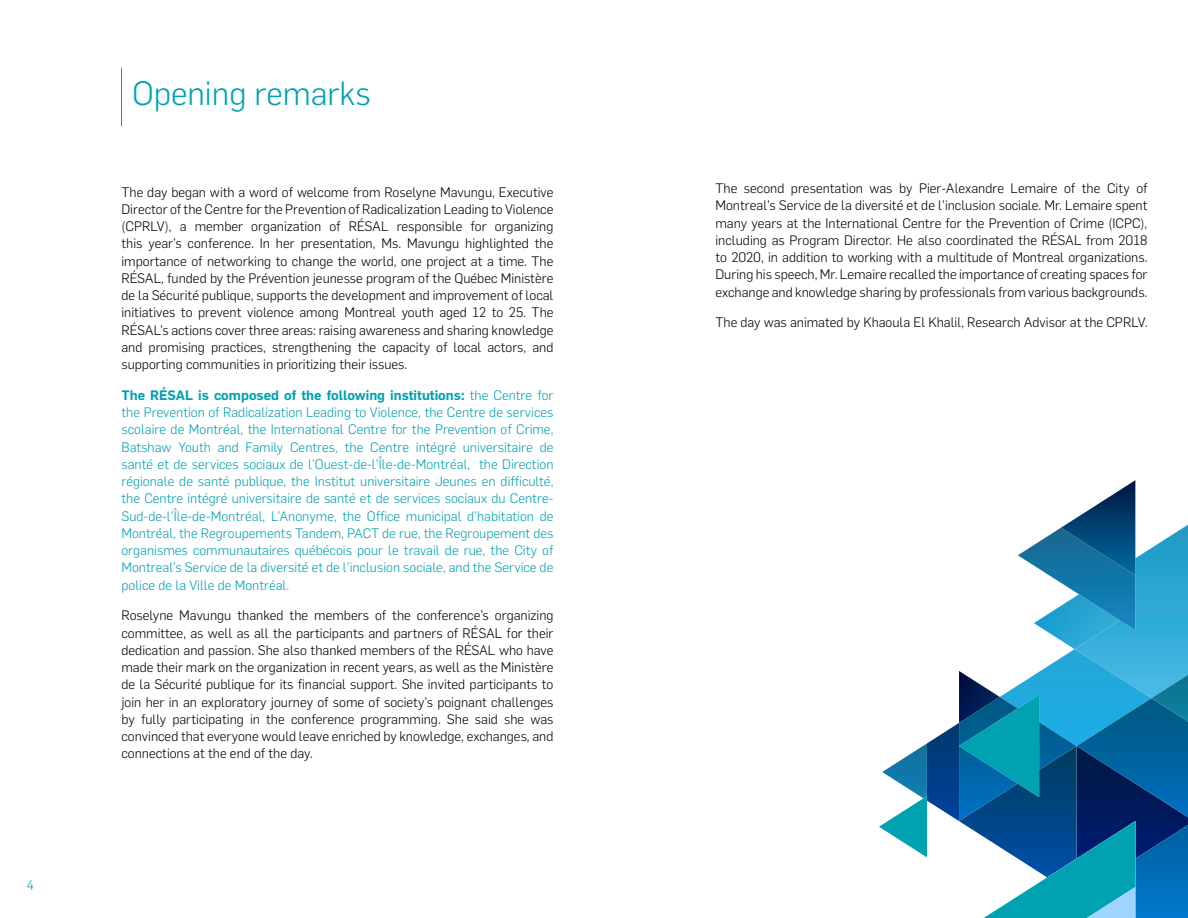
<style>
.page{position:relative;width:1188px;height:918px;background:#fff}
.page>*{position:absolute;margin:0;border:0;box-sizing:border-box;transform-origin:0 0}
.Texte_Intro{font:300 33px "Flama";color:#00a1b1}
.BodyTexte{font:300 13.5px/17.2px "Flama";color:#000;text-align:justify}
.BodyTexte-2{font:300 13.5px/17.2px "Flama";color:#00a1b1;text-align:justify}
.TDM_Section{font:300 13.5px "Flama";color:#00a1b1}
.s1{font-weight:600}
</style>
<div class="page">
<hr style="left:121px;top:68px;width:1px;height:58px;background:#00a1b1">
<img style="left:1065px;top:480px;width:70px;height:45px">
<svg style="left:879px;top:525px;width:309px;height:393px"></svg>
<p class="TDM_Section" style="left:27px;top:876px;width:9px">4</p>
<p class="Texte_Intro" style="left:132px;top:71px;width:240px">Opening remarks</p>
<p class="BodyTexte" style="left:122px;top:182px;width:434px">The day began with a word of welcome from Roselyne Mavungu, Executive Director of the Centre for the Prevention of Radicalization Leading to Violence (CPRLV), a member organization of RÉSAL responsible for organizing this year’s conference. In her presentation, Ms. Mavungu highlighted the importance of networking to change the world, one project at a time. The RÉSAL, funded by the Prévention jeunesse program of the Québec Ministère de la Sécurité publique, supports the development and improvement of local initiatives to prevent violence among Montreal youth aged 12 to 25. The RÉSAL’s actions cover three areas: raising awareness and sharing knowledge and promising practices, strengthening the capacity of local actors, and supporting communities in prioritizing their issues.</p>
<p class="BodyTexte-2" style="left:122px;top:386px;width:434px"><span class="s1">The RÉSAL is composed of the following institutions:</span> the Centre for the Prevention of Radicalization Leading to Violence, the Centre de services scolaire de Montréal, the International Centre for the Prevention of Crime, Batshaw Youth and Family Centres, the Centre intégré universitaire de santé et de services sociaux de l’Ouest-de-l’Île-de-Montréal, the Direction régionale de santé publique, the Institut universitaire Jeunes en difficulté, the Centre intégré universitaire de santé et de services sociaux du Centre-Sud-de-l’Île-de-Montréal, L’Anonyme, the Office municipal d’habitation de Montréal, the Regroupements Tandem, PACT de rue, the Regroupement des organismes communautaires québécois pour le travail de rue, the City of Montreal’s Service de la diversité et de l’inclusion sociale, and the Service de police de la Ville de Montréal.</p>
<p class="BodyTexte" style="left:122px;top:606px;width:434px">Roselyne Mavungu thanked the members of the conference’s organizing committee, as well as all the participants and partners of RÉSAL for their dedication and passion. She also thanked members of the RÉSAL who have made their mark on the organization in recent years, as well as the Ministère de la Sécurité publique for its financial support. She invited participants to join her in an exploratory journey of some of society’s poignant challenges by fully participating in the conference programming. She said she was convinced that everyone would leave enriched by knowledge, exchanges, and connections at the end of the day.</p>
<p class="BodyTexte" style="left:716px;top:179px;width:434px">The second presentation was by Pier-Alexandre Lemaire of the City of Montreal’s Service de la diversité et de l’inclusion sociale. Mr. Lemaire spent many years at the International Centre for the Prevention of Crime (ICPC), including as Program Director. He also coordinated the RÉSAL from 2018 to 2020, in addition to working with a multitude of Montreal organizations.<br>During his speech, Mr. Lemaire recalled the importance of creating spaces for exchange and knowledge sharing by professionals from various backgrounds.</p>
<p class="BodyTexte" style="left:716px;top:313px;width:434px">The day was animated by Khaoula El Khalil, Research Advisor at the CPRLV.</p>
</div>
